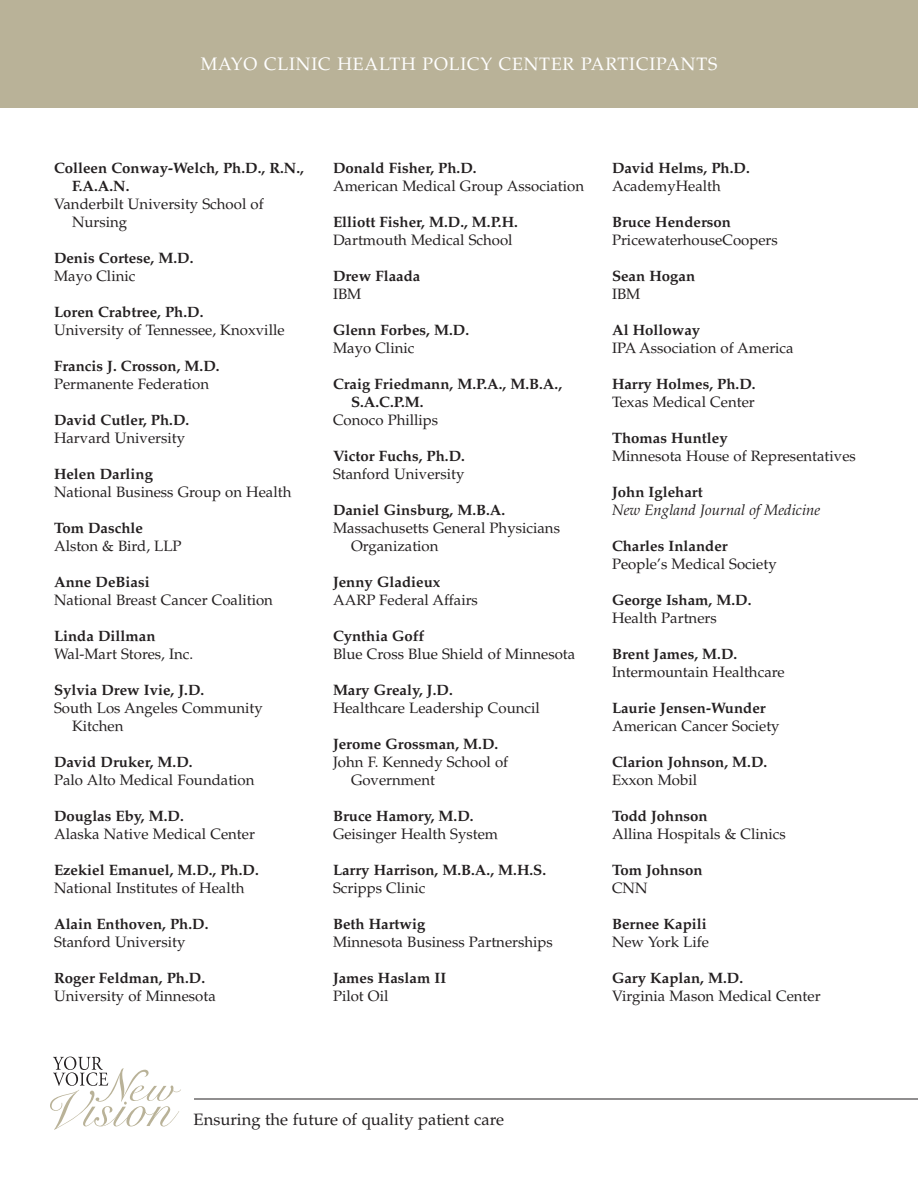
<style>
.page{position:relative;width:918px;height:1188px;background:#fff}
.page>*{position:absolute;margin:0;border:0;box-sizing:border-box;transform-origin:0 0}
.t1{font:18px "Palatino LT Std";letter-spacing:.05em;color:#fff}
.t2{font:16.65px "Palatino LT Std";color:#231f20}
.t3{font:15px/18px "Palatino LT Std";color:#231f20}
.t4{font:700 15px/18px "Palatino LT Std";color:#231f20}
.t5{font:italic 15px "Palatino LT Std";color:#231f20}
</style>
<div class="page">
<hr style="left:194px;top:1099px;width:724px;height:1px;background:#231f20">
<svg style="left:50px;top:1057px;width:131px;height:73px"></svg>
<div style="left:0;top:0;width:918px;height:108px;background:#b9b298"></div>
<p class="t1" style="left:201px;top:57px;width:518px">MAYO CLINIC HEALTH POLICY CENTER PARTICIPANTS</p>
<p class="t4" style="left:72px;top:161px;width:233px;text-indent:-18px">Colleen Conway-Welch, Ph.D., R.N.,<br>F.A.A.N.</p>
<p class="t3" style="left:72px;top:197px;width:193px;text-indent:-18px">Vanderbilt University School of<br>Nursing</p>
<p class="t4" style="left:54px;top:251px;width:141px">Denis Cortese, M.D.</p>
<p class="t3" style="left:54px;top:269px;width:83px">Mayo Clinic</p>
<p class="t4" style="left:54px;top:305px;width:151px">Loren Crabtree, Ph.D.</p>
<p class="t3" style="left:54px;top:323px;width:232px">University of Tennessee, Knoxville</p>
<p class="t4" style="left:54px;top:359px;width:167px">Francis J. Crosson, M.D.</p>
<p class="t3" style="left:54px;top:377px;width:157px">Permanente Federation</p>
<p class="t4" style="left:54px;top:413px;width:137px">David Cutler, Ph.D.</p>
<p class="t3" style="left:54px;top:431px;width:133px">Harvard University</p>
<p class="t4" style="left:54px;top:467px;width:101px">Helen Darling</p>
<p class="t3" style="left:54px;top:485px;width:239px">National Business Group on Health</p>
<p class="t4" style="left:54px;top:521px;width:91px">Tom Daschle</p>
<p class="t3" style="left:54px;top:539px;width:129px">Alston &amp; Bird, LLP</p>
<p class="t4" style="left:54px;top:575px;width:97px">Anne DeBiasi</p>
<p class="t3" style="left:54px;top:593px;width:220px">National Breast Cancer Coalition</p>
<p class="t4" style="left:54px;top:629px;width:103px">Linda Dillman</p>
<p class="t3" style="left:54px;top:647px;width:141px">Wal-Mart Stores, Inc.</p>
<p class="t4" style="left:54px;top:683px;width:152px">Sylvia Drew Ivie, J.D.</p>
<p class="t3" style="left:72px;top:701px;width:192px;text-indent:-18px">South Los Angeles Community<br>Kitchen</p>
<p class="t4" style="left:54px;top:755px;width:140px">David Druker, M.D.</p>
<p class="t3" style="left:54px;top:773px;width:202px">Palo Alto Medical Foundation</p>
<p class="t4" style="left:54px;top:809px;width:131px">Douglas Eby, M.D.</p>
<p class="t3" style="left:54px;top:827px;width:202px">Alaska Native Medical Center</p>
<p class="t4" style="left:54px;top:863px;width:206px">Ezekiel Emanuel, M.D., Ph.D.</p>
<p class="t3" style="left:54px;top:881px;width:192px">National Institutes of Health</p>
<p class="t4" style="left:54px;top:917px;width:156px">Alain Enthoven, Ph.D.</p>
<p class="t3" style="left:54px;top:935px;width:133px">Stanford University</p>
<p class="t4" style="left:54px;top:971px;width:153px">Roger Feldman, Ph.D.</p>
<p class="t3" style="left:54px;top:989px;width:163px">University of Minnesota</p>
<p class="t4" style="left:333px;top:161px;width:145px">Donald Fisher, Ph.D.</p>
<p class="t3" style="left:333px;top:179px;width:253px">American Medical Group Association</p>
<p class="t4" style="left:333px;top:215px;width:186px">Elliott Fisher, M.D., M.P.H.</p>
<p class="t3" style="left:333px;top:233px;width:181px">Dartmouth Medical School</p>
<p class="t4" style="left:333px;top:269px;width:89px">Drew Flaada</p>
<p class="t3" style="left:333px;top:287px;width:30px">IBM</p>
<p class="t4" style="left:333px;top:323px;width:138px">Glenn Forbes, M.D.</p>
<p class="t3" style="left:333px;top:341px;width:83px">Mayo Clinic</p>
<p class="t4" style="left:351px;top:377px;width:213px;text-indent:-18px">Craig Friedmann, M.P.A., M.B.A.,<br>S.A.C.P.M.</p>
<p class="t3" style="left:333px;top:413px;width:107px">Conoco Phillips</p>
<p class="t4" style="left:333px;top:449px;width:133px">Victor Fuchs, Ph.D.</p>
<p class="t3" style="left:333px;top:467px;width:133px">Stanford University</p>
<p class="t4" style="left:333px;top:503px;width:174px">Daniel Ginsburg, M.B.A.</p>
<p class="t3" style="left:351px;top:521px;width:211px;text-indent:-18px">Massachusetts General Physicians<br>Organization</p>
<p class="t4" style="left:333px;top:575px;width:109px">Jenny Gladieux</p>
<p class="t3" style="left:333px;top:593px;width:147px">AARP Federal Affairs</p>
<p class="t4" style="left:333px;top:629px;width:93px">Cynthia Goff</p>
<p class="t3" style="left:333px;top:647px;width:244px">Blue Cross Blue Shield of Minnesota</p>
<p class="t4" style="left:333px;top:683px;width:121px">Mary Grealy, J.D.</p>
<p class="t3" style="left:333px;top:701px;width:208px">Healthcare Leadership Council</p>
<p class="t4" style="left:333px;top:737px;width:167px">Jerome Grossman, M.D.</p>
<p class="t3" style="left:351px;top:755px;width:159px;text-indent:-18px">John F. Kennedy School of<br>Government</p>
<p class="t4" style="left:333px;top:809px;width:142px">Bruce Hamory, M.D.</p>
<p class="t3" style="left:333px;top:827px;width:167px">Geisinger Health System</p>
<p class="t4" style="left:333px;top:863px;width:215px">Larry Harrison, M.B.A., M.H.S.</p>
<p class="t3" style="left:333px;top:881px;width:94px">Scripps Clinic</p>
<p class="t4" style="left:333px;top:917px;width:94px">Beth Hartwig</p>
<p class="t3" style="left:333px;top:935px;width:221px">Minnesota Business Partnerships</p>
<p class="t4" style="left:333px;top:971px;width:115px">James Haslam II</p>
<p class="t3" style="left:333px;top:989px;width:57px">Pilot Oil</p>
<p class="t4" style="left:612px;top:161px;width:139px">David Helms, Ph.D.</p>
<p class="t3" style="left:612px;top:179px;width:110px">AcademyHealth</p>
<p class="t4" style="left:612px;top:215px;width:121px">Bruce Henderson</p>
<p class="t3" style="left:612px;top:233px;width:167px">PricewaterhouseCoopers</p>
<p class="t4" style="left:612px;top:269px;width:85px">Sean Hogan</p>
<p class="t3" style="left:612px;top:287px;width:30px">IBM</p>
<p class="t4" style="left:612px;top:323px;width:90px">Al Holloway</p>
<p class="t3" style="left:612px;top:341px;width:183px">IPA Association of America</p>
<p class="t4" style="left:612px;top:377px;width:145px">Harry Holmes, Ph.D.</p>
<p class="t3" style="left:612px;top:395px;width:144px">Texas Medical Center</p>
<p class="t4" style="left:612px;top:431px;width:117px">Thomas Huntley</p>
<p class="t3" style="left:612px;top:449px;width:245px">Minnesota House of Representatives</p>
<p class="t4" style="left:612px;top:485px;width:92px">John Iglehart</p>
<p class="t5" style="left:612px;top:504px;width:210px">New England Journal of Medicine</p>
<p class="t4" style="left:612px;top:539px;width:117px">Charles Inlander</p>
<p class="t3" style="left:612px;top:557px;width:166px">People’s Medical Society</p>
<p class="t4" style="left:612px;top:593px;width:141px">George Isham, M.D.</p>
<p class="t3" style="left:612px;top:611px;width:106px">Health Partners</p>
<p class="t4" style="left:612px;top:647px;width:127px">Brent James, M.D.</p>
<p class="t3" style="left:612px;top:665px;width:174px">Intermountain Healthcare</p>
<p class="t4" style="left:612px;top:701px;width:155px">Laurie Jensen-Wunder</p>
<p class="t3" style="left:612px;top:719px;width:169px">American Cancer Society</p>
<p class="t4" style="left:612px;top:755px;width:157px">Clarion Johnson, M.D.</p>
<p class="t3" style="left:612px;top:773px;width:87px">Exxon Mobil</p>
<p class="t4" style="left:612px;top:809px;width:97px">Todd Johnson</p>
<p class="t3" style="left:612px;top:827px;width:175px">Allina Hospitals &amp; Clinics</p>
<p class="t4" style="left:612px;top:863px;width:92px">Tom Johnson</p>
<p class="t3" style="left:612px;top:881px;width:37px">CNN</p>
<p class="t4" style="left:612px;top:917px;width:96px">Bernee Kapili</p>
<p class="t3" style="left:612px;top:935px;width:98px">New York Life</p>
<p class="t4" style="left:612px;top:971px;width:133px">Gary Kaplan, M.D.</p>
<p class="t3" style="left:612px;top:989px;width:210px">Virginia Mason Medical Center</p>
<p class="t2" style="left:194px;top:1113px;width:312px">Ensuring the future of quality patient care</p>
</div>
